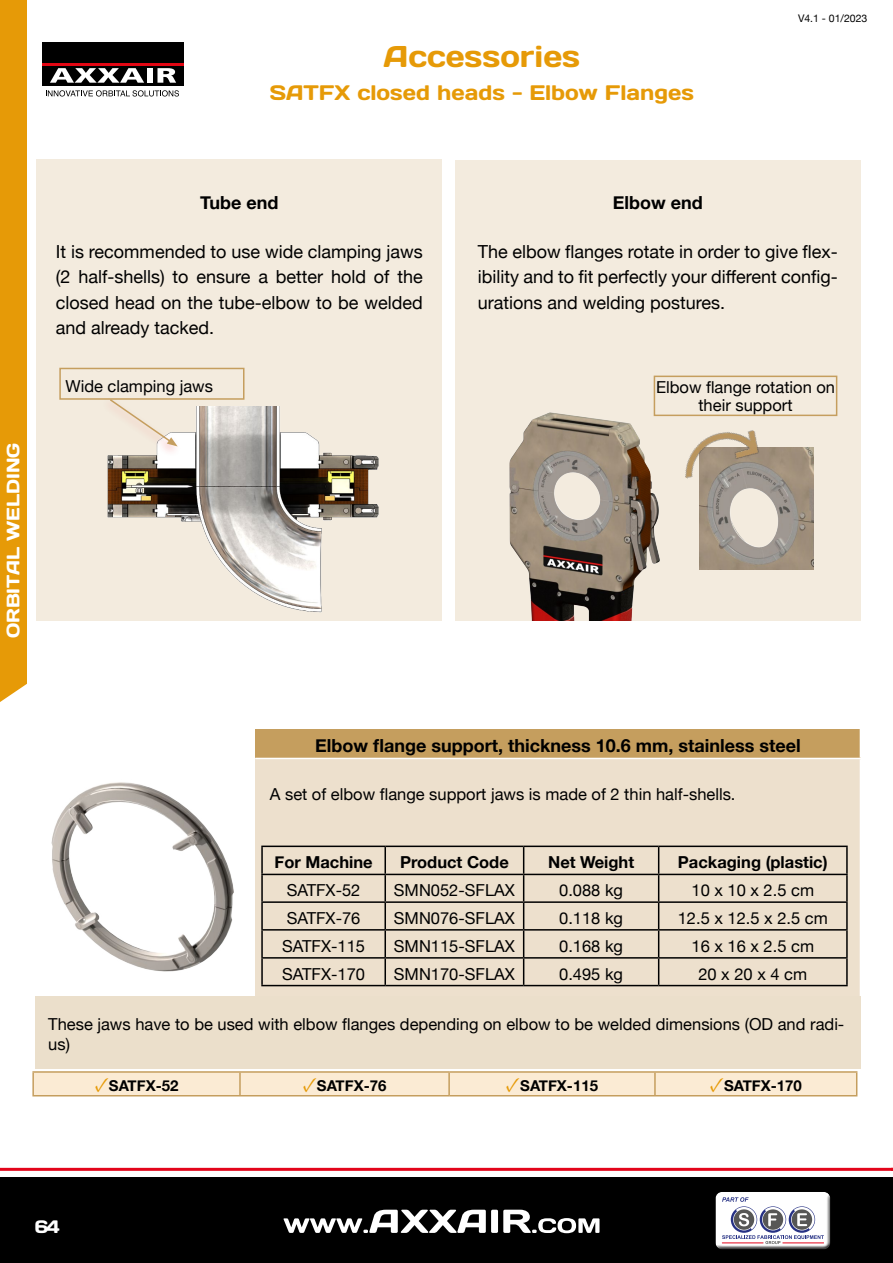
<style>
.page{position:relative;width:893px;height:1263px;background:#fff}
.page>*{position:absolute;margin:0;border:0;box-sizing:border-box;transform-origin:0 0}
.t1{font:30px "Days One";color:#e69a07}
.t2{font:21px "Days One";color:#e69a07}
.t3{font:18px/25.5px "Helvetica Neue";color:#000;text-align:justify}
.t4{font:700 18px "Helvetica Neue";color:#000}
.t5{font:18px "Days One";color:#fff}
.t6{font:16.5px/19.8px "Helvetica Neue";color:#000}
.t7{font:700 16.5px "Helvetica Neue";color:#000}
.t8{font:700 15px "Helvetica Neue";color:#000}
.t9{font:10.5px "Helvetica Neue";color:#000}
.s1{font-family:"Minion Pro";font-size:21px;color:#e69a07}
</style>
<div class="page">
<div style="left:0;top:1178px;width:893px;height:85px;background:#000"></div>
<svg style="left:284px;top:1210px;width:315px;height:23px"></svg>
<hr style="left:0;top:1168px;width:893px;height:3px;background:#e3051b">
<div style="left:711px;top:1187px;width:122px;height:61px;background:#fff;opacity:.75"></div>
<div style="left:713px;top:1193px;width:122px;height:57px;background:#000;opacity:.75"></div>
<div style="left:43px;top:43px;width:141px;height:43px;background:#000"></div>
<hr style="left:43px;top:63px;width:141px;height:3px;background:#e30613">
<svg style="left:50px;top:68px;width:94px;height:15px"></svg>
<div style="left:147px;top:68px;width:6px;height:15px;background:#fff"></div>
<svg style="left:157px;top:68px;width:19px;height:15px"></svg>
<svg style="left:46px;top:90px;width:133px;height:7px"></svg>
<div style="left:0;top:0;width:27px;height:702px;background:#e69a07"></div>
<div style="left:455px;top:161px;width:406px;height:460px;background:#f3ebde"></div>
<div style="left:255px;top:729px;width:605px;height:29px;background:#c59e5e"></div>
<div style="left:255px;top:758px;width:605px;height:240px;background:#ede0cd"></div>
<hr style="left:255px;top:758px;width:606px;height:1px;background:#fff">
<hr style="left:261px;top:845px;width:124px;height:2px;background:#000">
<hr style="left:385px;top:845px;width:139px;height:2px;background:#000">
<hr style="left:384px;top:847px;width:2px;height:27px;background:#000">
<hr style="left:524px;top:845px;width:135px;height:2px;background:#000">
<hr style="left:659px;top:845px;width:189px;height:2px;background:#000">
<hr style="left:846px;top:847px;width:2px;height:27px;background:#000">
<hr style="left:261px;top:874px;width:124px;height:1px;background:#000">
<hr style="left:385px;top:874px;width:139px;height:1px;background:#000">
<hr style="left:384px;top:875px;width:2px;height:26px;background:#000">
<hr style="left:524px;top:874px;width:135px;height:1px;background:#000">
<hr style="left:659px;top:874px;width:189px;height:1px;background:#000">
<hr style="left:846px;top:875px;width:2px;height:26px;background:#000">
<hr style="left:261px;top:901px;width:124px;height:2px;background:#000">
<hr style="left:385px;top:901px;width:139px;height:2px;background:#000">
<hr style="left:384px;top:903px;width:2px;height:26px;background:#000">
<hr style="left:524px;top:901px;width:135px;height:2px;background:#000">
<hr style="left:659px;top:901px;width:189px;height:2px;background:#000">
<hr style="left:846px;top:903px;width:2px;height:26px;background:#000">
<hr style="left:261px;top:929px;width:124px;height:1px;background:#000">
<hr style="left:385px;top:929px;width:139px;height:1px;background:#000">
<hr style="left:384px;top:930px;width:2px;height:27px;background:#000">
<hr style="left:524px;top:929px;width:135px;height:1px;background:#000">
<hr style="left:659px;top:929px;width:189px;height:1px;background:#000">
<hr style="left:846px;top:930px;width:2px;height:27px;background:#000">
<hr style="left:261px;top:957px;width:124px;height:2px;background:#000">
<hr style="left:385px;top:957px;width:139px;height:2px;background:#000">
<hr style="left:384px;top:959px;width:2px;height:26px;background:#000">
<hr style="left:524px;top:957px;width:135px;height:2px;background:#000">
<svg style="left:523px;top:847px;width:1px;height:138px"></svg>
<hr style="left:659px;top:957px;width:189px;height:2px;background:#000">
<svg style="left:658px;top:847px;width:1px;height:138px"></svg>
<hr style="left:846px;top:959px;width:2px;height:26px;background:#000">
<hr style="left:261px;top:985px;width:124px;height:1px;background:#000">
<hr style="left:385px;top:985px;width:139px;height:1px;background:#000">
<hr style="left:524px;top:985px;width:135px;height:1px;background:#000">
<hr style="left:659px;top:985px;width:189px;height:1px;background:#000">
<div style="left:36px;top:996px;width:825px;height:72px;background:#ebdfcb"></div>
<img style="left:35px;top:757px;width:273px;height:260px">
<div style="left:36px;top:160px;width:406px;height:461px;background:#f3ebde"></div>
<img style="left:716px;top:447px;width:97px;height:123px">
<img style="left:107px;top:406px;width:272px;height:207px">
<div style="left:100px;top:396px;width:82px;height:61px;background:#e52321;opacity:.3"></div>
<svg style="left:108px;top:400px;width:70px;height:46px"></svg>
<img style="left:509px;top:405px;width:207px;height:216px">
<img style="left:675px;top:416px;width:96px;height:90px">
<div style="left:59px;top:368px;width:185px;height:32px;border:2px solid #c59e5e"></div>
<div style="left:654px;top:376px;width:183px;height:40px;border:2px solid #c59e5e"></div>
<hr style="left:32px;top:1071px;width:208px;height:2px;background:#c59e5e">
<hr style="left:32px;top:1073px;width:2px;height:22px;background:#c59e5e">
<hr style="left:240px;top:1071px;width:209px;height:2px;background:#c59e5e">
<hr style="left:449px;top:1071px;width:206px;height:2px;background:#c59e5e">
<hr style="left:655px;top:1071px;width:202px;height:2px;background:#c59e5e">
<div style="left:33px;top:1072px;width:824px;height:23px;background:#fbebd4"></div>
<hr style="left:32px;top:1095px;width:208px;height:1px;background:#c59e5e">
<hr style="left:240px;top:1095px;width:209px;height:1px;background:#c59e5e">
<hr style="left:449px;top:1095px;width:206px;height:1px;background:#c59e5e">
<hr style="left:655px;top:1095px;width:202px;height:1px;background:#c59e5e">
<p class="t5" style="left:1px;top:638px;width:197px;rotate:-90deg">ORBITAL WELDING</p>
<h1 class="t1" style="left:383px;top:37px;width:198px">Accessories</h1>
<p class="t2" style="left:270px;top:79px;width:426px">SATFX closed heads - Elbow Flanges</p>
<p class="t9" style="left:798px;top:11px;width:71px">V4.1 - 01/2023</p>
<p class="t4" style="left:200px;top:191px;width:80px">Tube end</p>
<p class="t4" style="left:613px;top:191px;width:91px">Elbow end</p>
<p class="t3" style="left:478px;top:239px;width:362px">The elbow flanges rotate in order to give flex&shy;ibility and to fit perfectly your different config&shy;urations and welding postures.</p>
<p class="t3" style="left:56px;top:239px;width:369px">It is recommended to use wide clamping jaws (2 half-shells) to ensure a better hold of the closed head on the tube-elbow to be welded and already tacked.</p>
<p class="t6" style="left:65px;top:377px;width:149px">Wide clamping jaws</p>
<p class="t6" style="left:656px;top:379px;width:181px;line-height:18px;text-align:center">Elbow flange rotation on their support</p>
<p class="t4" style="left:315px;top:735px;width:487px">Elbow flange support, thickness 10.6 mm, stainless steel</p>
<p class="t6" style="left:270px;top:785px;width:467px">A set of elbow flange support jaws is made of 2 thin half-shells.</p>
<p class="t7" style="left:275px;top:852px;width:100px">For Machine</p>
<p class="t7" style="left:400px;top:852px;width:110px">Product Code</p>
<p class="t7" style="left:548px;top:852px;width:88px">Net Weight</p>
<p class="t7" style="left:678px;top:852px;width:151px">Packaging (plastic)</p>
<p class="t6" style="left:287px;top:881px;width:75px">SATFX-52</p>
<p class="t6" style="left:394px;top:881px;width:123px">SMN052-SFLAX</p>
<p class="t6" style="left:559px;top:881px;width:65px">0.088 kg</p>
<p class="t6" style="left:691px;top:881px;width:124px">10 x 10 x 2.5 cm</p>
<p class="t6" style="left:287px;top:909px;width:75px">SATFX-76</p>
<p class="t6" style="left:394px;top:909px;width:123px">SMN076-SFLAX</p>
<p class="t6" style="left:559px;top:909px;width:65px">0.118 kg</p>
<p class="t6" style="left:678px;top:909px;width:152px">12.5 x 12.5 x 2.5 cm</p>
<p class="t6" style="left:282px;top:937px;width:84px">SATFX-115</p>
<p class="t6" style="left:394px;top:937px;width:123px">SMN115-SFLAX</p>
<p class="t6" style="left:559px;top:937px;width:65px">0.168 kg</p>
<p class="t6" style="left:691px;top:937px;width:124px">16 x 16 x 2.5 cm</p>
<p class="t6" style="left:282px;top:965px;width:84px">SATFX-170</p>
<p class="t6" style="left:394px;top:965px;width:123px">SMN170-SFLAX</p>
<p class="t6" style="left:559px;top:965px;width:65px">0.495 kg</p>
<p class="t6" style="left:698px;top:965px;width:110px">20 x 20 x 4 cm</p>
<p class="t6" style="left:48px;top:1016px;width:798px">These jaws have to be used with elbow flanges depending on elbow to be welded dimensions (OD and radi&shy;us)</p>
<p class="t8" style="left:95px;top:1077px;width:85px"><span class="s1">✓</span>SATFX-52</p>
<p class="t8" style="left:303px;top:1077px;width:85px"><span class="s1">✓</span>SATFX-76</p>
<p class="t8" style="left:506px;top:1077px;width:94px"><span class="s1">✓</span>SATFX-115</p>
<p class="t8" style="left:710px;top:1077px;width:94px"><span class="s1">✓</span>SATFX-170</p>
<p class="t5" style="left:35px;top:1215px;width:26px">64</p>
</div>
